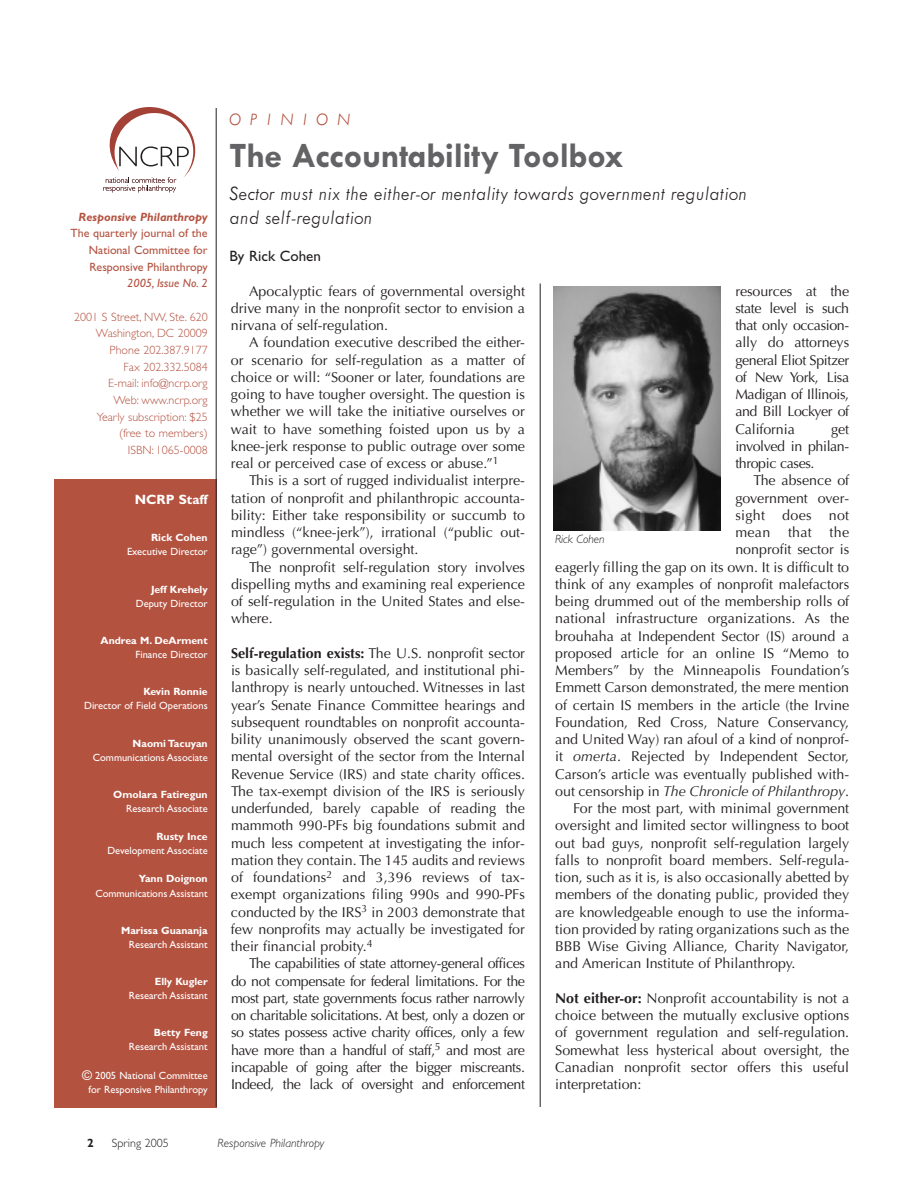
<style>
.page{position:relative;width:918px;height:1188px;background:#fff}
.page>*{position:absolute;margin:0;border:0;box-sizing:border-box;transform-origin:0 0}
.t1{font:700 36px "Tw Cen";letter-spacing:-.015em;color:#636366}
.t2{font:italic 300 21px/24px "Tw Cen";color:#231f20}
.t3{font:italic 300 18px "Tw Cen";letter-spacing:.49em;color:#b45240}
.t4{font:15px "Gill Sans";color:#231f20}
.t5{font:14.25px/17.2px "Optima";color:#231f20;text-align:justify}
.t6{font:italic 14.25px "Optima";color:#231f20}
.t7{font:14.25px "Optima";letter-spacing:.02em;color:#231f20}
.t8{font:700 13.5px "Gill Sans";color:#fff}
.t9{font:300 12px/16.6px "Gill Sans";color:#b45240;text-align:right}
.t10{font:12px/16.6px "Gill Sans";color:#b45240;text-align:justify}
.t11{font:italic 300 12px "Gill Sans";color:#231f20}
.t12{font:italic 700 12px "Gill Sans";color:#b45240}
.t13{font:italic 12px "Gill Sans";color:#b45240}
.t14{font:300 12px "Gill Sans";color:#231f20}
.t15{font:700 12px "Gill Sans";color:#231f20}
.t16{font:10.5px/14.1px "Gill Sans";color:#fff;text-align:right}
.t17{font:700 10.5px "Gill Sans";color:#fff}
.s1{font-size:13.5px}
.s2{font-weight:700}
.s3{font-style:italic}
.s4{font-style:normal}
</style>
<div class="page">
<hr style="left:540px;top:284px;width:1px;height:823px;background:#231f20">
<div style="left:54px;top:479px;width:162px;height:628px;background:#b45240"></div>
<svg style="left:103px;top:107px;width:92px;height:86px"></svg>
<img style="left:554px;top:286px;width:166px;height:244px">
<hr style="left:216px;top:108px;width:1px;height:999px;background:#231f20">
<p class="t12" style="left:79px;top:212px;width:131px">Responsive Philanthropy</p>
<p class="t10" style="left:89px;top:226px;width:120px;text-indent:-18px">The quarterly journal of the National Committee for Responsive Philanthropy</p>
<p class="t13" style="left:127px;top:279px;width:82px">2005, Issue No. 2</p>
<p class="t9" style="left:74px;top:309px;width:135px">2001 S Street, NW, Ste. 620<br>Washington, DC 20009<br>Phone 202.387.9177<br>Fax 202.332.5084<br>E-mail: info@ncrp.org<br>Web: www.ncrp.org<br>Yearly subscription: $25 (free to members)<br>ISBN: 1065-0008</p>
<p class="t8" style="left:135px;top:494px;width:74px">NCRP Staff</p>
<p class="t17" style="left:151px;top:534px;width:58px">Rick Cohen</p>
<p class="t16" style="left:127px;top:546px;width:82px">Executive Director</p>
<p class="t17" style="left:151px;top:585px;width:58px">Jeff Krehely</p>
<p class="t16" style="left:136px;top:597px;width:73px">Deputy Director</p>
<p class="t17" style="left:101px;top:636px;width:109px">Andrea M. DeArment</p>
<p class="t16" style="left:135px;top:648px;width:74px">Finance Director</p>
<p class="t17" style="left:144px;top:688px;width:66px">Kevin Ronnie</p>
<p class="t16" style="left:84px;top:700px;width:125px">Director of Field Operations</p>
<p class="t17" style="left:133px;top:739px;width:77px">Naomi Tacuyan</p>
<p class="t16" style="left:93px;top:751px;width:117px">Communications Associate</p>
<p class="t17" style="left:113px;top:790px;width:96px">Omolara Fatiregun</p>
<p class="t16" style="left:126px;top:802px;width:83px">Research Associate</p>
<p class="t17" style="left:157px;top:833px;width:53px">Rusty Ince</p>
<p class="t16" style="left:107px;top:845px;width:102px">Development Associate</p>
<p class="t17" style="left:139px;top:875px;width:70px">Yann Doignon</p>
<p class="t16" style="left:95px;top:887px;width:114px">Communications Assistant</p>
<p class="t17" style="left:121px;top:926px;width:88px">Marissa Guananja</p>
<p class="t16" style="left:129px;top:938px;width:80px">Research Assistant</p>
<p class="t17" style="left:155px;top:978px;width:54px">Elly Kugler</p>
<p class="t16" style="left:129px;top:990px;width:80px">Research Assistant</p>
<p class="t17" style="left:154px;top:1029px;width:55px">Betty Feng</p>
<p class="t16" style="left:129px;top:1041px;width:80px">Research Assistant</p>
<p class="t16" style="left:82px;top:1069px;width:127px"><span class="s1">©</span> 2005 National Committee for Responsive Philanthropy</p>
<p class="t3" style="left:230px;top:114px;width:122px">OPINION</p>
<h1 class="t1" style="left:230px;top:144px;width:396px">The Accountability Toolbox</h1>
<h2 class="t2" style="left:230px;top:183px;width:519px">Sector must nix the either-or mentality towards government regulation and self-regulation</h2>
<p class="t4" style="left:230px;top:251px;width:93px">By Rick Cohen</p>
<p class="t5" style="left:231px;top:284px;width:296px;text-indent:18px">Apocalyptic fears of governmental oversight drive many in the nonprofit sector to envision a nirvana of self-regulation.</p>
<p class="t5" style="left:231px;top:335px;width:296px;text-indent:18px">A foundation executive described the either&shy;or scenario for self-regulation as a matter of choice or will: “Sooner or later, foundations are going to have tougher oversight. The question is whether we will take the initiative ourselves or wait to have something foisted upon us by a knee-jerk response to public outrage over some real or perceived case of excess or abuse.”<sup>1</sup></p>
<p class="t5" style="left:231px;top:473px;width:296px;text-indent:18px">This is a sort of rugged individualist interpre&shy;tation of nonprofit and philanthropic accounta&shy;bility: Either take responsibility or succumb to mindless (“knee-jerk”), irrational (“public out&shy;rage”) governmental oversight.</p>
<p class="t5" style="left:231px;top:560px;width:296px;text-indent:18px">The nonprofit self-regulation story involves dispelling myths and examining real experience of self-regulation in the United States and else&shy;where.</p>
<p class="t5" style="left:231px;top:646px;width:296px"><span class="s2">Self-regulation exists:</span> The U.S. nonprofit sector is basically self-regulated, and institutional phi&shy;lanthropy is nearly untouched. Witnesses in last year’s Senate Finance Committee hearings and subsequent roundtables on nonprofit accounta&shy;bility unanimously observed the scant govern&shy;mental oversight of the sector from the Internal Revenue Service (IRS) and state charity offices.<br>The tax-exempt division of the IRS is seriously underfunded, barely capable of reading the mammoth 990-PFs big foundations submit and much less competent at investigating the infor&shy;mation they contain. The 145 audits and reviews of foundations<sup>2</sup> and 3,396 reviews of tax&shy;exempt organizations filing 990s and 990-PFs conducted by the IRS<sup>3</sup> in 2003 demonstrate that few nonprofits may actually be investigated for their financial probity.<sup>4</sup></p>
<p class="t5" style="left:231px;top:956px;width:296px;text-indent:18px">The capabilities of state attorney-general offices do not compensate for federal limitations. For the most part, state governments focus rather narrowly on charitable solicitations. At best, only a dozen or so states possess active charity offices, only a few have more than a handful of staff,<sup>5</sup> and most are incapable of going after the bigger miscreants.<br>Indeed, the lack of oversight and enforcement</p>
<p class="t5" style="left:735px;top:284px;width:115px">resources at the state level is such that only occasion&shy;ally do attorneys general Eliot Spitzer of New York, Lisa Madigan of Illinois, and Bill Lockyer of California</p>
<p class="t5" style="left:735px;top:422px;width:115px;text-indent:96px">get involved in philan&shy;thropic cases.</p>
<p class="t5" style="left:753px;top:473px;width:97px">The absence of</p>
<p class="t5" style="left:735px;top:491px;width:115px">government over-</p>
<p class="t7" style="left:735px;top:509px;width:115px">sight does not</p>
<p class="t7" style="left:735px;top:527px;width:115px">mean that the</p>
<p class="t5" style="left:735px;top:542px;width:115px">nonprofit sector is</p>
<p class="t5" style="left:555px;top:560px;width:295px">eagerly filling the gap on its own. It is difficult to</p>
<p class="t5" style="left:555px;top:577px;width:295px">think of any examples of nonprofit malefactors</p>
<p class="t5" style="left:555px;top:594px;width:295px">being drummed out of the membership rolls of</p>
<p class="t5" style="left:555px;top:611px;width:295px">national infrastructure organizations. As the</p>
<p class="t5" style="left:555px;top:629px;width:295px">brouhaha at Independent Sector (IS) around a</p>
<p class="t5" style="left:555px;top:646px;width:295px">proposed article for an online IS “Memo to</p>
<p class="t5" style="left:555px;top:663px;width:295px">Members” by the Minneapolis Foundation’s</p>
<p class="t5" style="left:555px;top:680px;width:295px">Emmett Carson demonstrated, the mere mention</p>
<p class="t5" style="left:555px;top:698px;width:295px">of certain IS members in the article (the Irvine</p>
<p class="t5" style="left:555px;top:715px;width:295px">Foundation, Red Cross, Nature Conservancy,</p>
<p class="t5" style="left:555px;top:732px;width:295px">and United Way) ran afoul of a kind of nonprof-</p>
<p class="t5" style="left:555px;top:749px;width:295px">it <span class="s3">omerta</span>. Rejected by Independent Sector,</p>
<p class="t5" style="left:555px;top:767px;width:296px">Carson’s article was eventually published with-</p>
<p class="t6" style="left:555px;top:785px;width:295px"><span class="s4">out censorship in</span> The Chronicle of Philanthropy<span class="s4">.</span></p>
<p class="t5" style="left:573px;top:801px;width:277px">For the most part, with minimal government</p>
<p class="t5" style="left:555px;top:818px;width:295px">oversight and limited sector willingness to boot</p>
<p class="t5" style="left:555px;top:836px;width:295px">out bad guys, nonprofit self-regulation largely</p>
<p class="t5" style="left:555px;top:853px;width:295px">falls to nonprofit board members. Self-regula-</p>
<p class="t5" style="left:555px;top:870px;width:295px">tion, such as it is, is also occasionally abetted by</p>
<p class="t5" style="left:555px;top:887px;width:295px">members of the donating public, provided they</p>
<p class="t5" style="left:555px;top:905px;width:295px">are knowledgeable enough to use the informa-</p>
<p class="t5" style="left:555px;top:922px;width:295px">tion provided by rating organizations such as the</p>
<p class="t5" style="left:555px;top:939px;width:295px">BBB Wise Giving Alliance, Charity Navigator,</p>
<p class="t5" style="left:555px;top:956px;width:242px">and American Institute of Philanthropy.</p>
<p class="t5" style="left:555px;top:991px;width:295px"><span class="s2">Not either-or:</span> Nonprofit accountability is not a choice between the mutually exclusive options of government regulation and self-regulation.<br>Somewhat less hysterical about oversight, the Canadian nonprofit sector offers this useful interpretation:</p>
<p class="t11" style="left:555px;top:534px;width:51px">Rick Cohen</p>
<p class="t15" style="left:87px;top:1139px;width:8px">2</p>
<p class="t14" style="left:112px;top:1139px;width:58px">Spring 2005</p>
<p class="t11" style="left:218px;top:1139px;width:108px">Responsive Philanthropy</p>
</div>
